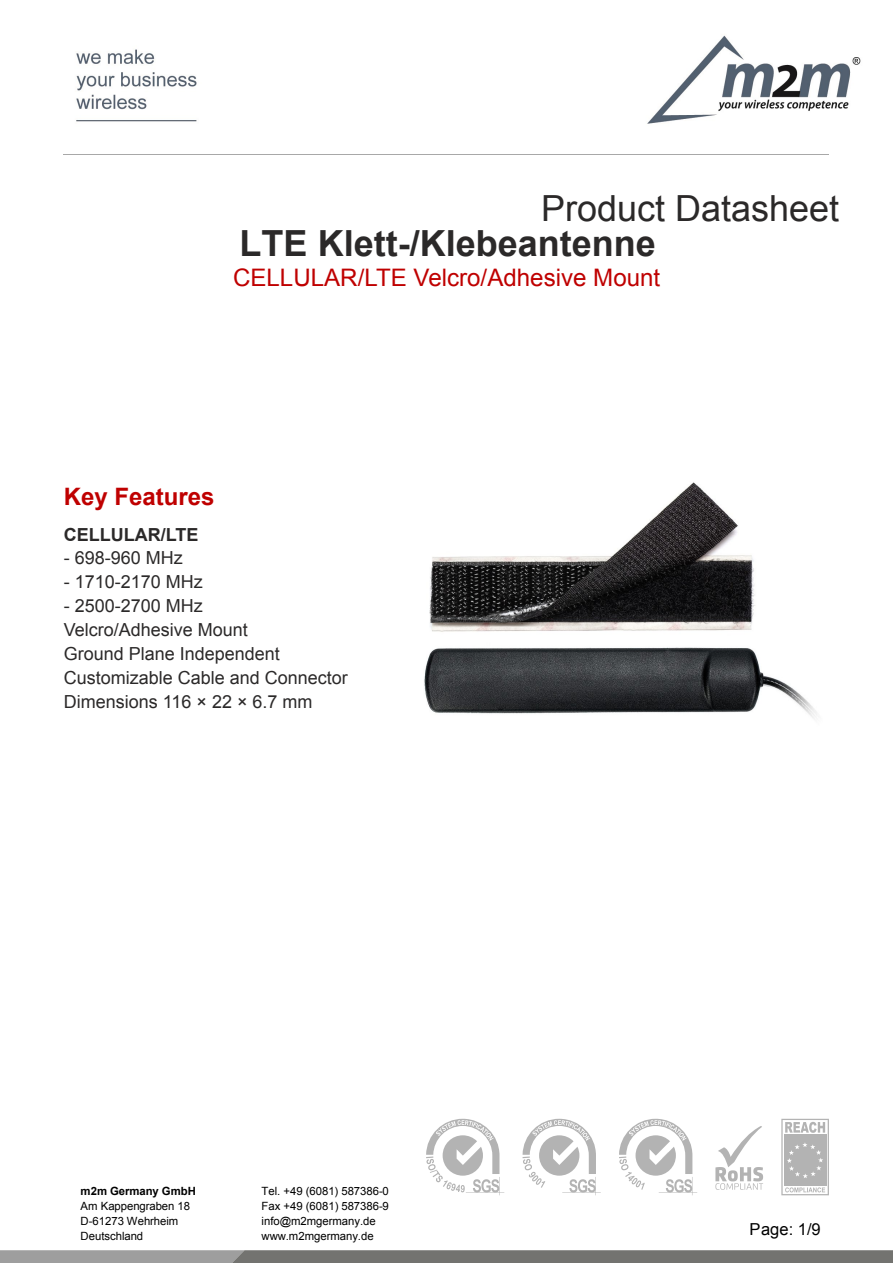
<style>
.page{position:relative;width:893px;height:1263px;background:#fff}
.page>*{position:absolute;margin:0;border:0;box-sizing:border-box;transform-origin:0 0}
.t1{font:700 36px "Arial";color:#2b2929}
.t2{font:36px "Arial";color:#2b2929}
.t3{font:24.15px "Arial";color:#bf0000}
.t4{font:700 24px "Arial";color:#bf0000}
.t5{font:18px/23.9px "Arial";color:#2b2929}
.t6{font:700 18px "Arial";color:#2b2929}
.t7{font:16.5px "Arial";color:#000}
.t8{font:11.4px/15px "Arial";color:#000}
.t9{font:700 11.4px "Arial";color:#000}
</style>
<div class="page">
<img style="left:424px;top:482px;width:393px;height:236px">
<svg style="left:0;top:1250px;width:893px;height:13px;background:#80807e"></svg>
<svg style="left:426px;top:1119px;width:78px;height:76px"></svg>
<svg style="left:619px;top:1119px;width:78px;height:76px"></svg>
<svg style="left:523px;top:1119px;width:78px;height:76px"></svg>
<svg style="left:715px;top:1126px;width:48px;height:64px"></svg>
<svg style="left:781px;top:1119px;width:48px;height:76px"></svg>
<hr style="left:64px;top:154px;width:765px;height:1px;background:#a8a8a8">
<img style="left:76px;top:35px;width:785px;height:89px">
<h1 class="t2" style="left:541px;top:195px;width:300px">Product Datasheet</h1>
<h1 class="t1" style="left:240px;top:218px;width:418px">LTE Klett-/Klebeantenne</h1>
<h2 class="t3" style="left:233px;top:269px;width:429px">CELLULAR/LTE Velcro/Adhesive Mount</h2>
<h3 class="t4" style="left:64px;top:487px;width:152px">Key Features</h3>
<p class="t6" style="left:64px;top:527px;width:136px">CELLULAR/LTE</p>
<p class="t5" style="left:64px;top:548px;width:121px">- 698-960 MHz</p>
<p class="t5" style="left:64px;top:572px;width:141px">- 1710-2170 MHz</p>
<p class="t5" style="left:64px;top:595px;width:286px">- 2500-2700 MHz<br>Velcro/Adhesive Mount<br>Ground Plane Independent<br>Customizable Cable and Connector<br>Dimensions 116 × 22 × 6.7 mm</p>
<p class="t9" style="left:81px;top:1184px;width:117px">m2m Germany GmbH</p>
<p class="t8" style="left:81px;top:1198px;width:111px">Am Kappengraben 18<br>D-61273 Wehrheim<br>Deutschland</p>
<p class="t8" style="left:262px;top:1183px;width:129px">Tel. +49 (6081) 587386-0<br>Fax +49 (6081) 587386-9 info@m2mgermany.de www.m2mgermany.de</p>
<p class="t7" style="left:749px;top:1223px;width:73px">Page: 1/9</p>
</div>
